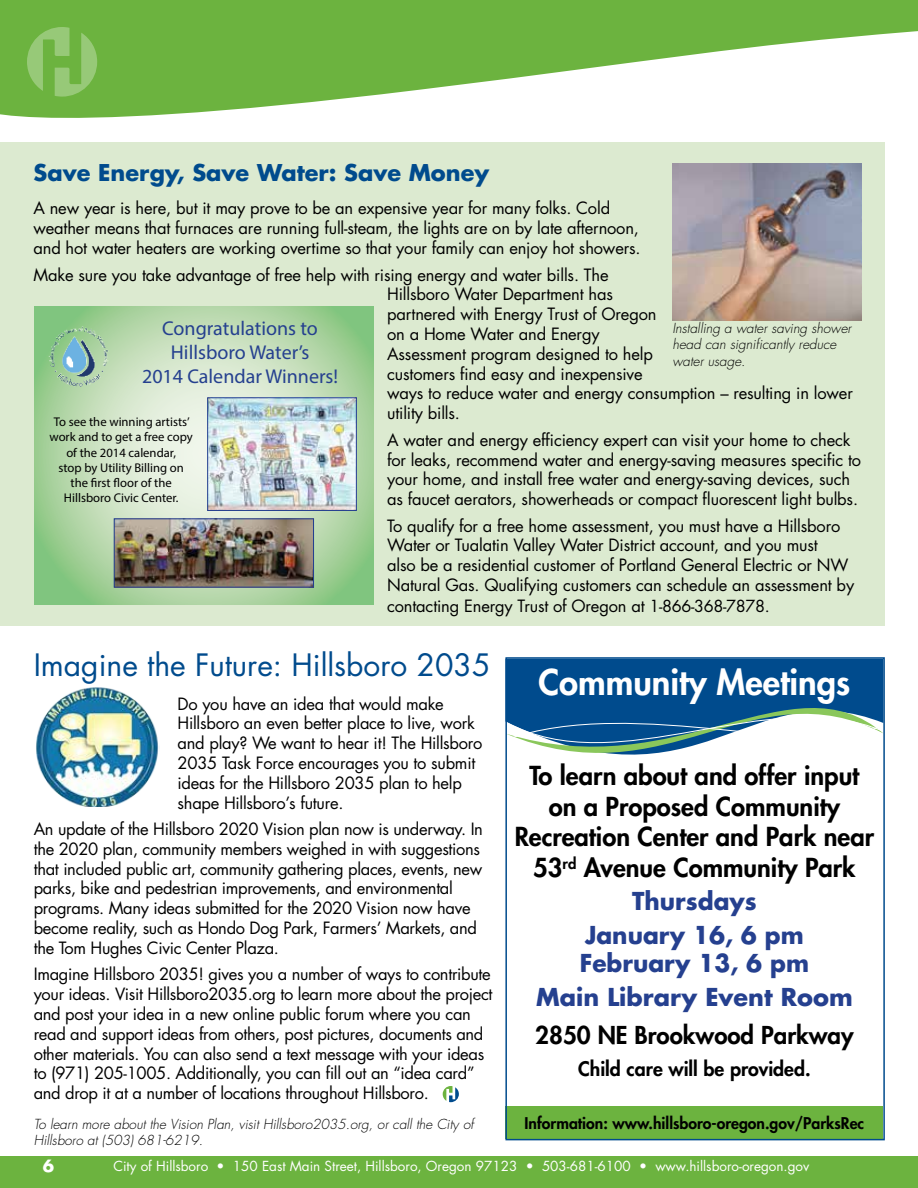
<style>
.page{position:relative;width:918px;height:1188px;background:#fff}
.page>*{position:absolute;margin:0;border:0;box-sizing:border-box;transform-origin:0 0}
.t1{font:800 34.5px "Futura Std";color:#fff}
.t2{font:30px "Futura Std";color:#004b8d}
.t3{font:800 25.5px/30.6px "Futura Std";color:#000;text-align:center}
.t4{font:700 24px/33.3px "Futura Std";color:#25408f;text-align:center}
.t5{font:800 24px "Futura Std";color:#000}
.t6{font:700 22.5px "Futura Std";color:#004b8d}
.t7{font:20.1px/24px "Myriad Pro";color:#25408f;text-align:center}
.t8{font:800 19.5px "Futura Std";color:#000}
.t9{font:16.5px/19.8px "Futura Std";letter-spacing:-.01em;color:#000}
.t10{font:700 16.5px "Futura Std";color:#fff}
.t11{font:800 15.75px "Futura Std";color:#000}
.t12{font:italic 300 13.5px/16.2px "Futura Std";color:#000}
.t13{font:13.5px "Futura Std";color:#fff}
.t14{font:12.6px/15.1px "Myriad Pro";color:#000;text-align:center}
.s1{font-size:16.2px}
</style>
<div class="page">
<div style="left:0;top:1156px;width:918px;height:32px;background:#6cb33f"></div>
<svg style="left:0;top:0;width:918px;height:118px;fill:#6cb33f"></svg>
<svg style="left:27px;top:27px;width:70px;height:70px;background:#80bd5a"></svg>
<div style="left:0;top:143px;width:885px;height:483px;background:#dcead0"></div>
<img style="left:672px;top:163px;width:189px;height:157px">
<svg style="left:34px;top:306px;width:340px;height:299px"></svg>
<img style="left:209px;top:399px;width:146px;height:110px">
<div style="left:207px;top:397px;width:150px;height:114px;border:1px solid #25408f"></div>
<img style="left:48px;top:325px;width:62px;height:62px">
<img style="left:116px;top:520px;width:196px;height:66px">
<div style="left:114px;top:518px;width:200px;height:70px;border:1px solid #25408f"></div>
<svg style="left:443px;top:1086px;width:16px;height:16px"></svg>
<img style="left:36px;top:687px;width:124px;height:119px">
<div style="left:508px;top:660px;width:374px;height:22px;background:#004b8d"></div>
<svg style="left:508px;top:682px;width:374px;height:73px"></svg>
<div style="left:505px;top:1107px;width:378px;height:32px;background:#6cb33f"></div>
<div style="left:505px;top:657px;width:380px;height:483px;border:2px solid #004b8d"></div>
<h3 class="t6" style="left:33px;top:158px;width:457px">Save Energy, Save Water: Save Money</h3>
<p class="t9" style="left:33px;top:199px;width:609px">A new year is here, but it may prove to be an expensive year for many folks. Cold weather means that furnaces are running full-steam, the lights are on by late afternoon, and hot water heaters are working overtime so that your family can enjoy hot showers.</p>
<p class="t9" style="left:387px;top:265px;width:467px;text-indent:-354px">Make sure you take advantage of free help with rising energy and water bills. The<br>H illsboro Water Department has<br>partnered with Energy Trust of Oregon<br>on a Home Water and Energy<br>Assessment program designed to help<br>customers find easy and inexpensive<br>ways to reduce water and energy consumption – resulting in lower utility bills.</p>
<p class="t9" style="left:387px;top:430px;width:475px">A water and energy efficiency expert can visit your home to check for leaks, recommend water and energy-saving measures specific to your home, and install free water and energy-saving devices, such as faucet aerators, showerheads or compact fluorescent light bulbs.</p>
<p class="t9" style="left:387px;top:516px;width:469px">To qualify for a free home assessment, you must have a H illsboro Water or Tualatin Valley Water District account, and you must<br>also be a residential customer of Portland General Electric or NW Natural Gas. Qualifying customers can schedule an assessment by contacting Energy Trust of Oregon at <span class="s1">1-866-368-7878.</span></p>
<p class="t7" style="left:142px;top:316px;width:198px">Congratulations to<br>Hillsboro Water’s<br>2014 Calendar Winners!</p>
<p class="t14" style="left:50px;top:414px;width:145px">To see the winning artists’ work and to get a free copy of the 2014 calendar,<br>stop by Utility Billing on the first floor of the<br>Hillsboro Civic Center.</p>
<p class="t12" style="left:672px;top:321px;width:180px">Installing a water saving shower head can significantly reduce water usage.</p>
<h2 class="t2" style="left:34px;top:646px;width:458px">Imagine the Future: H illsboro 2035</h2>
<p class="t9" style="left:178px;top:694px;width:306px">Do you have an idea that would make<br>H illsboro an even better place to live, work and play? We want to hear it! The H illsboro 2035 Task Force encourages you to submit ideas for the H illsboro 2035 plan to help shape H illsboro’s future.</p>
<p class="t9" style="left:34px;top:819px;width:451px">An update of the H illsboro 2020 Vision plan now is underway. In the 2020 plan, community members weighed in with suggestions that included public art, community gathering places, events, new parks, bike and pedestrian improvements, and environmental programs. Many ideas submitted for the 2020 Vision now have become reality, such as Hondo Dog Park, Farmers’ Markets, and the Tom H ughes Civic Center Plaza.</p>
<p class="t9" style="left:34px;top:965px;width:460px">I magine H illsboro 2035! gives you a number of ways to contribute your ideas. Visit H illsboro2035.org to learn more about the project and post your idea in a new online public forum where you can read and support ideas from others, post pictures, documents and other materials. You can also send a text message with your ideas to (971) 205-1005. Additionally, you can fill out an “idea card” and drop it at a number of locations throughout H illsboro.</p>
<p class="t12" style="left:34px;top:1116px;width:441px">To learn more about the Vision Plan, visit Hillsboro2035.org, or call the City of<br>Hillsboro at (503) 681-6219.</p>
<h1 class="t1" style="left:538px;top:660px;width:313px">Community Meetings</h1>
<h3 class="t3" style="left:515px;top:761px;width:361px">To learn about and offer input on a Proposed Community<br>Recreation Center and Park near<br>53<sup>rd</sup> Avenue Community Park</h3>
<h3 class="t4" style="left:585px;top:884px;width:220px">Thursdays<br>January 16, 6 pm</h3>
<h3 class="t4" style="left:536px;top:946px;width:318px">February 13, 6 pm<br>Main Library Event Room</h3>
<h3 class="t5" style="left:535px;top:1020px;width:320px">2850 NE Brookwood Parkway</h3>
<p class="t8" style="left:578px;top:1056px;width:234px">Child care will be provided.</p>
<p class="t11" style="left:525px;top:1113px;width:341px">Information: www.hillsboro-oregon.gov/ParksRec</p>
<p class="t10" style="left:43px;top:1154px;width:13px">6</p>
<p class="t13" style="left:113px;top:1158px;width:698px">City of Hillsboro • 150 East Main Street, Hillsboro, Oregon 97123 • 503-681-6100 • www.hillsboro-oregon.gov</p>
</div>
